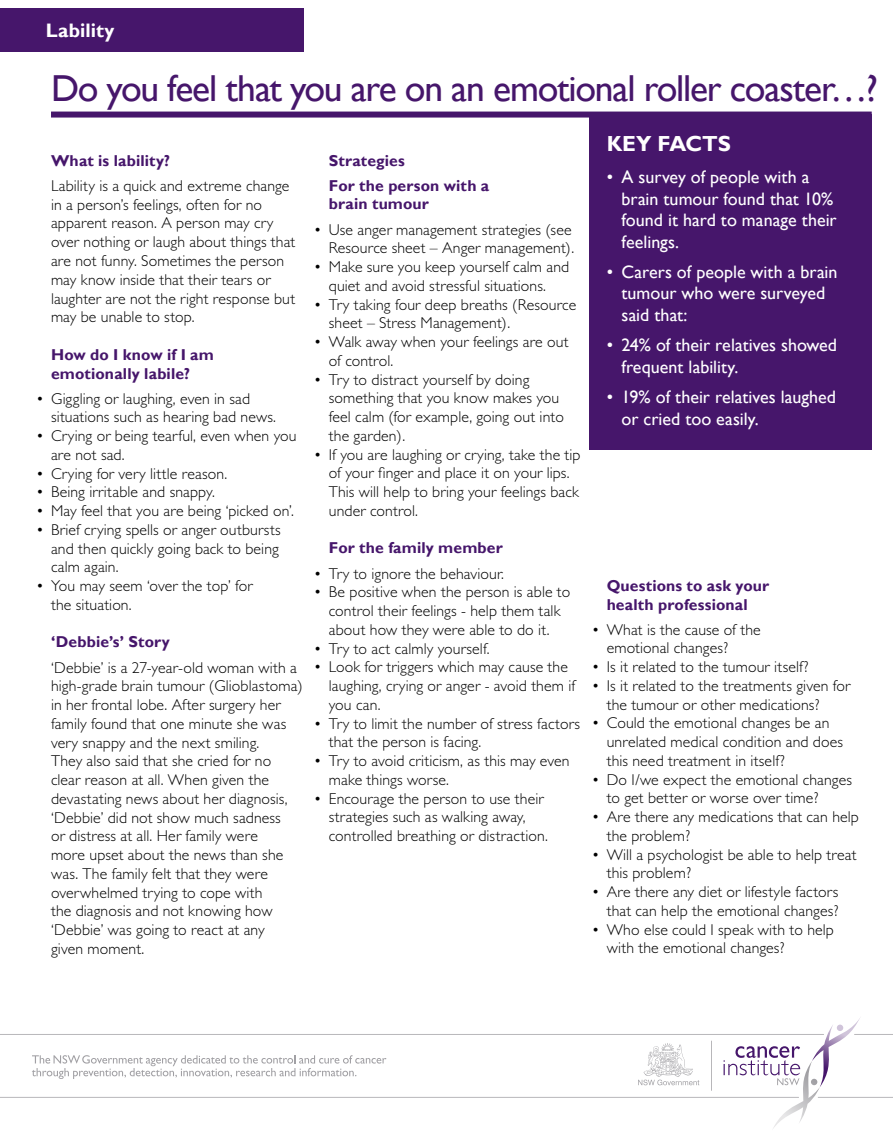
<style>
.page{position:relative;width:893px;height:1142px;background:#fff}
.page>*{position:absolute;margin:0;border:0;box-sizing:border-box;transform-origin:0 0}
.t1{font:37.5px "Gill Sans";letter-spacing:-.035em;color:#46166b}
.t2{font:700 21.75px "Gill Sans";color:#fff}
.t3{font:700 19.5px "Gill Sans";color:#fff}
.t4{font:18px/21.6px "Gill Sans";color:#fff}
.t5{font:300 15.75px/18.8px "Gill Sans";letter-spacing:.005em;color:#000}
.t6{font:700 15.75px/18.8px "Gill Sans";letter-spacing:.01em;color:#46166b}
</style>
<div class="page">
<div style="left:0;top:9px;width:303px;height:43px;background:#46166b"></div>
<svg style="left:0;top:1018px;width:893px;height:110px"></svg>
<div style="left:51px;top:111px;width:821px;height:6px;background:#46166b"></div>
<div style="left:590px;top:115px;width:282px;height:335px;background:#46166b"></div>
<p class="t3" style="left:46px;top:19px;width:70px">Lability</p>
<h1 class="t1" style="left:51px;top:66px;width:828px">Do you feel that you are on an emotional roller coaster…?</h1>
<p class="t6" style="left:51px;top:152px;width:121px">What is lability?</p>
<p class="t5" style="left:51px;top:176px;width:246px">Lability is a quick and extreme change in a person’s feelings, often for no apparent reason. A person may cry over nothing or laugh about things that are not funny. Sometimes the person may know inside that their tears or laughter are not the right response but may be unable to stop.</p>
<p class="t6" style="left:51px;top:345px;width:164px">How do I know if I am emotionally labile?</p>
<p class="t5" style="left:51px;top:389px;width:227px;text-indent:-15px">• Giggling or laughing, even in sad situations such as hearing bad news.</p>
<p class="t5" style="left:51px;top:426px;width:247px;text-indent:-15px">• Crying or being tearful, even when you are not sad.</p>
<p class="t5" style="left:36px;top:464px;width:193px">• Crying for very little reason.</p>
<p class="t5" style="left:36px;top:483px;width:180px">• Being irritable and snappy.</p>
<p class="t5" style="left:36px;top:501px;width:259px">• May feel that you are being ‘picked on’.</p>
<p class="t5" style="left:51px;top:520px;width:231px;text-indent:-15px">• Brief crying spells or anger outbursts and then quickly going back to being calm again.</p>
<p class="t5" style="left:51px;top:576px;width:203px;text-indent:-15px">• You may seem ‘over the top’ for the situation.</p>
<p class="t6" style="left:51px;top:633px;width:120px">‘Debbie’s’ Story</p>
<p class="t5" style="left:51px;top:658px;width:253px">‘Debbie’ is a 27-year-old woman with a high-grade brain tumour (Glioblastoma) in her frontal lobe. After surgery her family found that one minute she was very snappy and the next smiling.<br>They also said that she cried for no clear reason at all. When given the devastating news about her diagnosis, ‘Debbie’ did not show much sadness<br>or distress at all. Her family were<br>more upset about the news than she was. The family felt that they were overwhelmed trying to cope with<br>the diagnosis and not knowing how ‘Debbie’ was going to react at any<br>given moment.</p>
<p class="t6" style="left:329px;top:148px;width:162px;line-height:25px">Strategies<br>For the person with a</p>
<p class="t6" style="left:329px;top:195px;width:102px">brain tumour</p>
<p class="t5" style="left:314px;top:220px;width:262px;text-align:right">• Use anger management strategies (see<br>Resource sheet – Anger management).</p>
<p class="t5" style="left:314px;top:257px;width:257px;text-align:center">• Make sure you keep yourself calm and quiet and avoid stressful situations.</p>
<p class="t5" style="left:329px;top:295px;width:249px;text-indent:-15px">• Try taking four deep breaths (Resource sheet – Stress Management).</p>
<p class="t5" style="left:329px;top:332px;width:241px;text-indent:-15px">• Walk away when your feelings are out of control.</p>
<p class="t5" style="left:329px;top:370px;width:237px;text-indent:-15px">• Try to distract yourself by doing something that you know makes you feel calm (for example, going out into the garden).</p>
<p class="t5" style="left:329px;top:445px;width:253px;text-indent:-15px">• If you are laughing or crying, take the tip of your finger and place it on your lips.<br>This will help to bring your feelings back under control.</p>
<p class="t6" style="left:329px;top:539px;width:175px">For the family member</p>
<p class="t5" style="left:314px;top:564px;width:192px">• Try to ignore the behaviour.</p>
<p class="t5" style="left:314px;top:583px;width:258px;text-align:center">• Be positive when the person is able to control their feelings - help them talk about how they were able to do it.</p>
<p class="t5" style="left:314px;top:639px;width:177px">• Try to act calmly yourself.</p>
<p class="t5" style="left:329px;top:657px;width:248px;text-indent:-15px">• Look for triggers which may cause the laughing, crying or anger - avoid them if you can.</p>
<p class="t5" style="left:329px;top:714px;width:253px;text-indent:-15px">• Try to limit the number of stress factors that the person is facing.</p>
<p class="t5" style="left:329px;top:751px;width:242px;text-indent:-15px">• Try to avoid criticism, as this may even make things worse.</p>
<p class="t5" style="left:329px;top:789px;width:221px;text-indent:-15px">• Encourage the person to use their strategies such as walking away, controlled breathing or distraction.</p>
<h2 class="t2" style="left:607px;top:130px;width:126px">KEY FACTS</h2>
<p class="t4" style="left:622px;top:166px;width:217px;text-indent:-15px">• A survey of people with a brain tumour found that 10% found it hard to manage their feelings.</p>
<p class="t4" style="left:622px;top:261px;width:218px;text-indent:-15px">• Carers of people with a brain tumour who were surveyed said that:</p>
<p class="t4" style="left:622px;top:334px;width:217px;text-indent:-15px">• 24% of their relatives showed frequent lability.</p>
<p class="t4" style="left:622px;top:386px;width:216px;text-indent:-15px">• 19% of their relatives laughed or cried too easily.</p>
<p class="t6" style="left:607px;top:576px;width:164px">Questions to ask your health professional</p>
<p class="t5" style="left:607px;top:620px;width:156px;text-indent:-15px">• What is the cause of the emotional changes?</p>
<p class="t5" style="left:592px;top:657px;width:218px">• Is it related to the tumour itself?</p>
<p class="t5" style="left:607px;top:676px;width:245px;text-indent:-15px">• Is it related to the treatments given for the tumour or other medications?</p>
<p class="t5" style="left:607px;top:714px;width:238px;text-indent:-15px">• Could the emotional changes be an unrelated medical condition and does this need treatment in itself?</p>
<p class="t5" style="left:607px;top:770px;width:247px;text-indent:-15px">• Do I/we expect the emotional changes to get better or worse over time?</p>
<p class="t5" style="left:607px;top:807px;width:254px;text-indent:-15px">• Are there any medications that can help the problem?</p>
<p class="t5" style="left:607px;top:845px;width:251px;text-indent:-15px">• Will a psychologist be able to help treat this problem?</p>
<p class="t5" style="left:592px;top:882px;width:248px;text-align:right">• Are there any diet or lifestyle factors that can help the emotional changes?</p>
<p class="t5" style="left:607px;top:920px;width:229px;text-indent:-15px">• Who else could I speak with to help with the emotional changes?</p>
</div>
